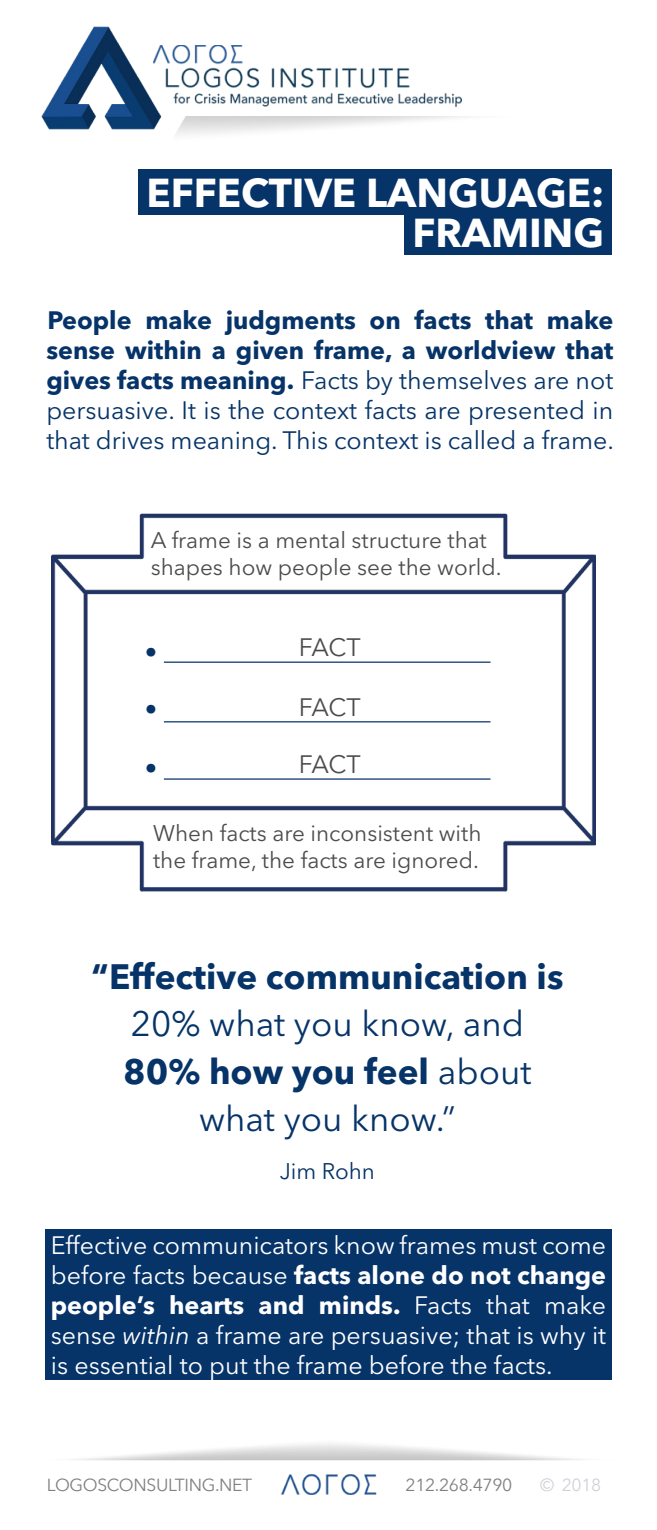
<style>
.page{position:relative;width:657px;height:1530px;background:#fff}
.page>*{position:absolute;margin:0;border:0;box-sizing:border-box;transform-origin:0 0}
.t1{font:700 40px "Avenir Next LT Pro";color:#fff}
.t2{font:700 35px "Avenir Next LT Pro";color:#063368}
.t3{font:35px "Avenir Next LT Pro";color:#063368}
.t4{font:25px/30px "Avenir Next LT Pro";color:#063368;text-align:justify}
.t5{font:25px/30px "Avenir Next LT Pro";color:#fff;text-align:justify}
.t6{font:25px "Avenir Next LT Pro";letter-spacing:-.02em;color:#4b4c4d}
.t7{font:22.5px/27px "Avenir Next LT Pro";color:#4b4c4d}
.t8{font:22.5px "Avenir Next LT Pro";color:#063368}
.t9{font:17.5px "Avenir Next";letter-spacing:-.02em;color:#7f8080}
.t10{font:17.5px "Avenir Next";color:#ced2d8}
.s1{font-weight:700}
.s2{font-weight:400}
.s3{font-family:"Avenir Next";font-style:italic}
</style>
<div class="page">
<img style="left:52px;top:513px;width:543px;height:379px">
<img style="left:163px;top:45px;width:299px;height:61px">
<img style="left:41px;top:26px;width:122px;height:104px">
<img style="left:281px;top:1474px;width:95px;height:20px">
<hr style="left:164px;top:662px;width:327px;height:1px;background:#063368">
<div style="left:45px;top:1229px;width:567px;height:150px;background:#063368"></div>
<hr style="left:164px;top:721px;width:327px;height:1px;background:#063368">
<hr style="left:164px;top:778px;width:327px;height:2px;background:#063368">
<div style="left:139px;top:169px;width:473px;height:46px;background:#063368"></div>
<div style="left:405px;top:209px;width:207px;height:46px;background:#063368"></div>
<p class="t1" style="left:146px;top:169px;width:459px">EFFECTIVE LANGUAGE:</p>
<p class="t1" style="left:412px;top:209px;width:194px">FRAMING</p>
<p class="t4" style="left:46px;top:305px;width:569px"><span class="s1">People make judgments on facts that make sense within a given frame, a worldview that gives facts meaning.</span> Facts by themselves are not persuasive. It is the context facts are presented in that drives meaning. This context is called a frame.</p>
<p class="t7" style="left:151px;top:526px;width:353px">A frame is a mental structure that shapes how people see the world.</p>
<p class="t4" style="left:145px;top:637px;width:14px">•</p>
<p class="t4" style="left:145px;top:694px;width:14px">•</p>
<p class="t4" style="left:145px;top:753px;width:14px">•</p>
<p class="t6" style="left:299px;top:632px;width:63px">FACT</p>
<p class="t6" style="left:299px;top:692px;width:63px">FACT</p>
<p class="t6" style="left:299px;top:749px;width:63px">FACT</p>
<p class="t7" style="left:153px;top:819px;width:330px">When facts are inconsistent with the frame, the facts are ignored.</p>
<p class="t2" style="left:91px;top:955px;width:474px">“Effective communication is</p>
<p class="t3" style="left:131px;top:1003px;width:395px">20% what you know, and</p>
<p class="t2" style="left:123px;top:1050px;width:410px">80% how you feel <span class="s2">about</span></p>
<p class="t3" style="left:199px;top:1098px;width:258px">what you know.”</p>
<p class="t8" style="left:280px;top:1158px;width:97px">Jim Rohn</p>
<p class="t5" style="left:51px;top:1230px;width:557px">Effective communicators know frames must come before facts because <span class="s1">facts alone do not change people’s hearts and minds.</span> Facts that make sense <span class="s3">within</span> a frame are persuasive; that is why it is essential to put the frame before the facts.</p>
<p class="t9" style="left:47px;top:1470px;width:207px">LOGOSCONSULTING.NET</p>
<p class="t9" style="left:406px;top:1470px;width:108px">212.268.4790</p>
<p class="t10" style="left:540px;top:1470px;width:63px">© 2018</p>
</div>
